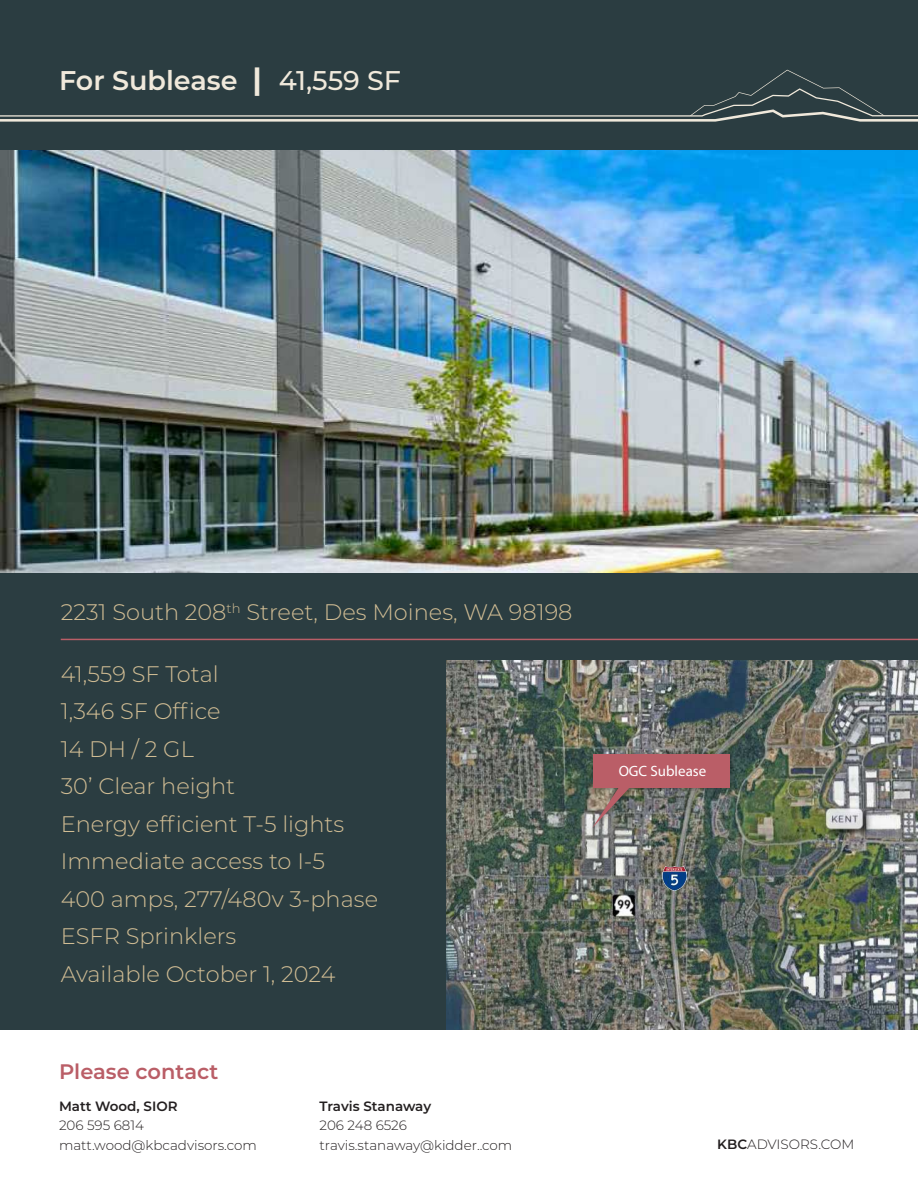
<style>
.page{position:relative;width:918px;height:1188px;background:#fff}
.page>*{position:absolute;margin:0;border:0;box-sizing:border-box;transform-origin:0 0}
.t1{font:600 27px "Montserrat";color:#f0e9db}
.t2{font:300 22.5px "Montserrat";color:#d1bd94}
.t3{font:600 21px "Montserrat";color:#ba5e67}
.t4{font:15px "Myriad Pro";color:#fff}
.t5{font:300 13.5px "Montserrat";color:#231f20}
.t6{font:600 13.5px "Montserrat";color:#231f20}
.s1{font-weight:700;font-size:30.45px}
.s2{font-weight:500}
.s3{font-weight:600}
</style>
<div class="page">
<div style="left:0;top:484px;width:918px;height:546px;background:#2b3d41"></div>
<img style="left:0;top:150px;width:918px;height:422px">
<img style="left:447px;top:660px;width:471px;height:370px">
<div style="left:589px;top:751px;width:147px;height:83px;background:#231f20;opacity:.3"></div>
<div style="left:593px;top:754px;width:137px;height:34px;background:#ba5e67"></div>
<svg style="left:592px;top:762px;width:54px;height:66px"></svg>
<img style="left:662px;top:867px;width:24px;height:23px">
<div style="left:0;top:0;width:918px;height:150px;background:#2b3d41"></div>
<svg style="left:0;top:70px;width:918px;height:52px"></svg>
<hr style="left:61px;top:639px;width:857px;height:1px;background:#ba5e67">
<p class="t1" style="left:59px;top:61px;width:344px">For Sublease <span class="s1">|</span> <span class="s2">41,559 SF</span></p>
<p class="t2" style="left:61px;top:597px;width:513px">2231 South 208<sup>th</sup> Street, Des Moines, WA 98198</p>
<p class="t2" style="left:61px;top:659px;width:159px">41,559 SF Total</p>
<p class="t2" style="left:61px;top:696px;width:161px">1,346 SF Office</p>
<p class="t2" style="left:61px;top:734px;width:135px">14 DH / 2 GL</p>
<p class="t2" style="left:61px;top:771px;width:176px">30’ Clear height</p>
<p class="t2" style="left:61px;top:809px;width:285px">Energy efficient T-5 lights</p>
<p class="t2" style="left:61px;top:846px;width:266px">Immediate access to I-5</p>
<p class="t2" style="left:61px;top:884px;width:319px">400 amps, 277/480v 3-phase</p>
<p class="t2" style="left:61px;top:921px;width:177px">ESFR Sprinklers</p>
<p class="t2" style="left:61px;top:959px;width:276px">Available October 1, 2024</p>
<p class="t3" style="left:59px;top:1056px;width:161px">Please contact</p>
<p class="t6" style="left:59px;top:1097px;width:120px">Matt Wood, SIOR</p>
<p class="t5" style="left:59px;top:1116px;width:86px">206 595 6814</p>
<p class="t5" style="left:59px;top:1136px;width:199px">matt.wood@kbcadvisors.com</p>
<p class="t6" style="left:319px;top:1097px;width:113px">Travis Stanaway</p>
<p class="t5" style="left:319px;top:1116px;width:89px">206 248 6526</p>
<p class="t5" style="left:319px;top:1136px;width:194px">travis.stanaway@kidder..com</p>
<p class="t4" style="left:619px;top:762px;width:89px">OGC Sublease</p>
<p class="t5" style="left:717px;top:1135px;width:139px"><span class="s3">KBC</span>ADVISORS.COM</p>
</div>
